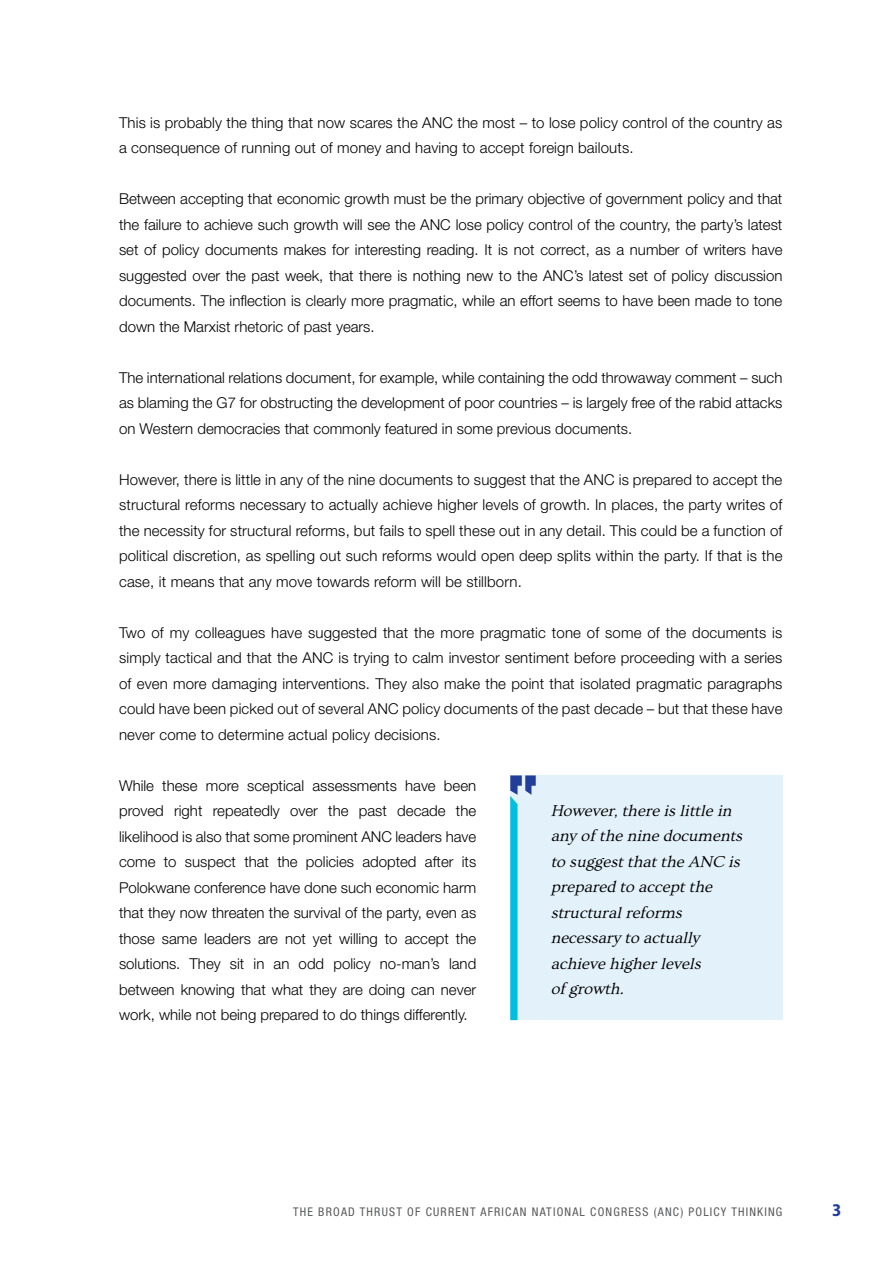
<style>
.page{position:relative;width:893px;height:1263px;background:#fff}
.page>*{position:absolute;margin:0;border:0;box-sizing:border-box;transform-origin:0 0}
.t1{font:700 semi-condensed 18px "Myriad Pro";color:#233e99}
.t2{font:italic 16.5px/25.5px "Ovo";letter-spacing:-.24em;color:#000}
.t3{font:300 15px/25.5px "Helvetica Neue LT Std";letter-spacing:.01em;color:#000;text-align:justify}
.t4{font:condensed 12px "Helvetica Neue LT Std";letter-spacing:.1em;color:#58595b}
</style>
<div class="page">
<div style="left:510px;top:775px;width:272px;height:245px;background:#e3f1fa"></div>
<svg style="left:510px;top:775px;width:26px;height:245px"></svg>
<p class="t3" style="left:119px;top:109px;width:665px">This is probably the thing that now scares the ANC the most – to lose policy control of the country as a consequence of running out of money and having to accept foreign bailouts.</p>
<p class="t3" style="left:119px;top:186px;width:665px">Between accepting that economic growth must be the primary objective of government policy and that the failure to achieve such growth will see the ANC lose policy control of the country, the party’s latest set of policy documents makes for interesting reading. It is not correct, as a number of writers have suggested over the past week, that there is nothing new to the ANC’s latest set of policy discussion documents. The inflection is clearly more pragmatic, while an effort seems to have been made to tone down the Marxist rhetoric of past years.</p>
<p class="t3" style="left:119px;top:364px;width:665px">The international relations document, for example, while containing the odd throwaway comment – such as blaming the G7 for obstructing the development of poor countries – is largely free of the rabid attacks on Western democracies that commonly featured in some previous documents.</p>
<p class="t3" style="left:119px;top:466px;width:665px">However, there is little in any of the nine documents to suggest that the ANC is prepared to accept the structural reforms necessary to actually achieve higher levels of growth. In places, the party writes of the necessity for structural reforms, but fails to spell these out in any detail. This could be a function of political discretion, as spelling out such reforms would open deep splits within the party. If that is the case, it means that any move towards reform will be stillborn.</p>
<p class="t3" style="left:119px;top:619px;width:665px">Two of my colleagues have suggested that the more pragmatic tone of some of the documents is simply tactical and that the ANC is trying to calm investor sentiment before proceeding with a series of even more damaging interventions. They also make the point that isolated pragmatic paragraphs could have been picked out of several ANC policy documents of the past decade – but that these have never come to determine actual policy decisions.</p>
<p class="t3" style="left:119px;top:772px;width:359px">While these more sceptical assessments have been proved right repeatedly over the past decade the likelihood is also that some prominent ANC leaders have come to suspect that the policies adopted after its Polokwane conference have done such economic harm that they now threaten the survival of the party, even as those same leaders are not yet willing to accept the solutions. They sit in an odd policy no‑man’s land between knowing that what they are doing can never work, while not being prepared to do things differently.</p>
<p class="t2" style="left:551px;top:798px;width:197px">However,there islittle in any of the nine documents to suggestthatthe ANC</p>
<p class="t2" style="left:728px;top:849px;width:17px">is</p>
<p class="t2" style="left:551px;top:874px;width:167px">prepared to acceptthe structuralreforms necessary to actually achieve higherlevels of growth.</p>
<p class="t4" style="left:293px;top:1204px;width:373px">THE BROAD THRUST OF CURRENT AFRICAN NATIONAL CONGRESS (ANC</p>
<p class="t4" style="left:680px;top:1204px;width:104px">) POLICY THINKING</p>
<p class="t1" style="left:832px;top:1198px;width:11px">3</p>
</div>
